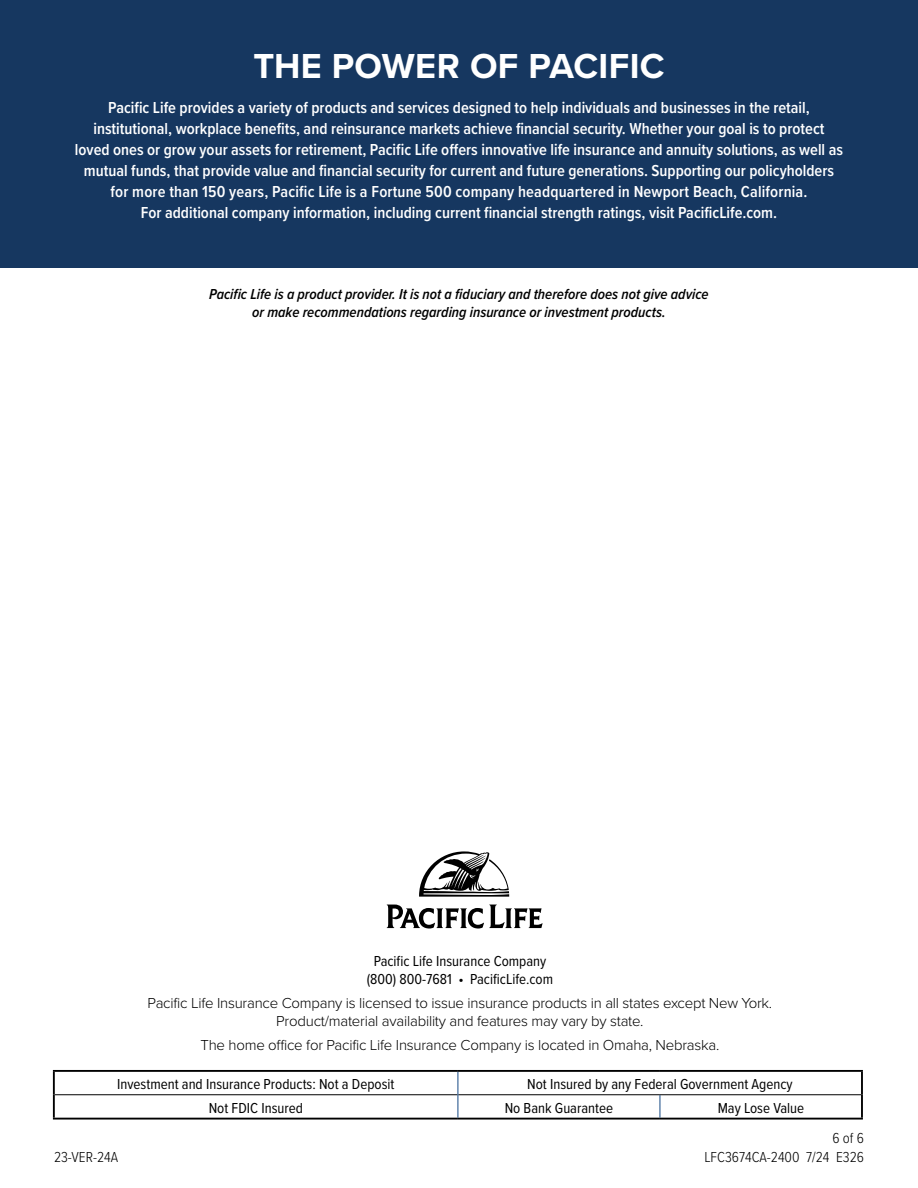
<style>
.page{position:relative;width:918px;height:1188px;background:#fff}
.page>*{position:absolute;margin:0;border:0;box-sizing:border-box;transform-origin:0 0}
.t1{font:700 36px "Proxima Nova";letter-spacing:.01em;color:#fff}
.t2{font:600 16.5px/21px "Proxima Nova Cond";color:#fff;text-align:center}
.t3{font:300 15px/18px "Proxima Nova";letter-spacing:-.015em;color:#000;text-align:center}
.t4{font:15px/18px "Proxima Nova Cond";color:#000;text-align:center}
.t5{font:italic 600 15px/18px "Proxima Nova Cond";color:#000;text-align:center}
.t6{font:300 15px "Proxima Nova Cond";color:#000}
</style>
<div class="page">
<hr style="left:53px;top:1070px;width:405px;height:2px;background:#000">
<hr style="left:53px;top:1072px;width:2px;height:23px;background:#000">
<hr style="left:458px;top:1070px;width:202px;height:2px;background:#000">
<hr style="left:660px;top:1070px;width:203px;height:2px;background:#000">
<hr style="left:53px;top:1095px;width:2px;height:23px;background:#000">
<hr style="left:861px;top:1095px;width:2px;height:23px;background:#000">
<hr style="left:53px;top:1118px;width:405px;height:2px;background:#000">
<hr style="left:458px;top:1118px;width:202px;height:2px;background:#000">
<hr style="left:660px;top:1118px;width:203px;height:2px;background:#000">
<hr style="left:55px;top:1094px;width:403px;height:1px;background:#000">
<hr style="left:458px;top:1094px;width:202px;height:1px;background:#000">
<hr style="left:660px;top:1094px;width:201px;height:1px;background:#000">
<hr style="left:861px;top:1072px;width:2px;height:23px;background:#000">
<svg style="left:458px;top:1072px;width:1px;height:46px"></svg>
<svg style="left:660px;top:1095px;width:1px;height:23px"></svg>
<svg style="left:387px;top:905px;width:156px;height:24px"></svg>
<svg style="left:419px;top:851px;width:90px;height:46px"></svg>
<div style="left:0;top:0;width:918px;height:267px;background:#163760"></div>
<h1 class="t1" style="left:253px;top:51px;width:413px">THE POWER OF PACIFIC</h1>
<p class="t2" style="left:75px;top:98px;width:770px">Pacific Life provides a variety of products and services designed to help individuals and businesses in the retail, institutional, workplace benefits, and reinsurance markets achieve financial security. Whether your goal is to protect loved ones or grow your assets for retirement, Pacific Life offers innovative life insurance and annuity solutions, as well as mutual funds, that provide value and financial security for current and future generations. Supporting our policyholders for more than 150 years, Pacific Life is a Fortune 500 company headquartered in Newport Beach, California.<br>For additional company information, including current financial strength ratings, visit PacificLife.com.</p>
<p class="t5" style="left:209px;top:286px;width:501px">Pacific Life is a product provider. It is not a fiduciary and therefore does not give advice or make recommendations regarding insurance or investment products.</p>
<p class="t4" style="left:367px;top:952px;width:188px">Pacific Life Insurance Company (800) 800-7681 • PacificLife.com</p>
<p class="t3" style="left:148px;top:995px;width:626px">Pacific Life Insurance Company is licensed to issue insurance products in all states except New York.<br>Product/material availability and features may vary by state.</p>
<p class="t3" style="left:200px;top:1036px;width:520px">The home office for Pacific Life Insurance Company is located in Omaha, Nebraska.</p>
<p class="t4" style="left:117px;top:1076px;width:279px">Investment and Insurance Products: Not a Deposit</p>
<p class="t4" style="left:527px;top:1076px;width:267px">Not Insured by any Federal Government Agency</p>
<p class="t4" style="left:209px;top:1099px;width:96px">Not FDIC Insured</p>
<p class="t4" style="left:505px;top:1099px;width:110px">No Bank Guarantee</p>
<p class="t4" style="left:718px;top:1099px;width:88px">May Lose Value</p>
<p class="t6" style="left:833px;top:1131px;width:33px">6 of 6</p>
<p class="t6" style="left:54px;top:1151px;width:66px">23-VER-24A</p>
<p class="t6" style="left:704px;top:1151px;width:161px">LFC3674CA-2400 7/24 E326</p>
</div>
